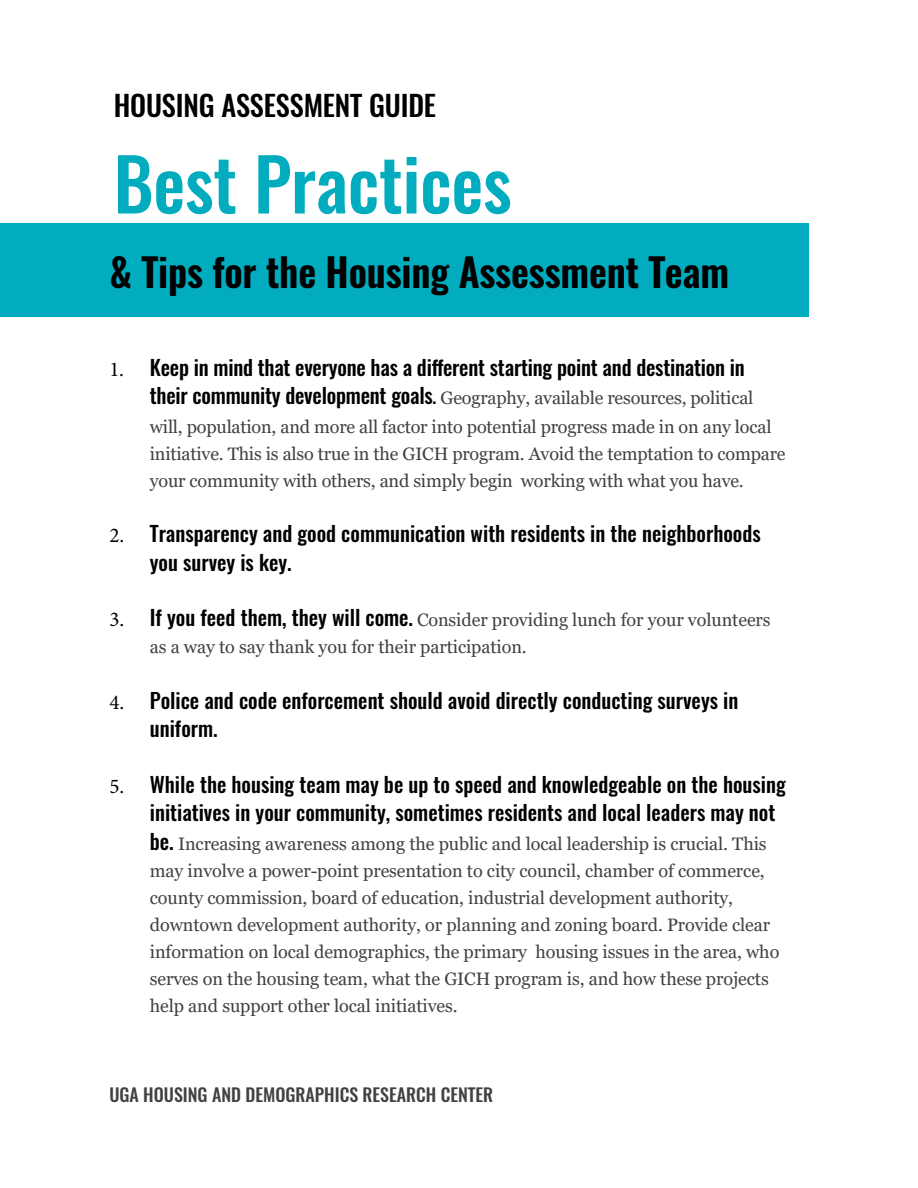
<style>
.page{position:relative;width:918px;height:1188px;background:#fff}
.page>*{position:absolute;margin:0;border:0;box-sizing:border-box;transform-origin:0 0}
.t1{font:500 72px "Oswald";letter-spacing:-.005em;color:#00acbd}
.t2{font:600 39px "Oswald";letter-spacing:-.005em;color:#000}
.t3{font:500 28.5px "Oswald";letter-spacing:-.005em;color:#000}
.t4{font:500 21px/28.5px "Oswald";color:#000}
.t5{font:18px/27px "Georgia";letter-spacing:-.005em;color:#414042}
.t6{font:500 18px "Oswald";color:#414042}
.s1{font-family:"Minion Pro";font-weight:400}
.s2{font-family:"Oswald";font-weight:500;font-size:21px;color:#000}
.s3{font-family:"Oswald";font-weight:500;color:#000}
.s4{font-family:"Minion Pro";font-size:21px;color:#000}
</style>
<div class="page">
<div style="left:0;top:223px;width:809px;height:94px;background:#00acbd"></div>
<h3 class="t3" style="left:114px;top:86px;width:324px">HOUSING ASSESSMENT GUIDE</h3>
<h1 class="t1" style="left:114px;top:134px;width:399px">Best Practices</h1>
<h2 class="t2" style="left:109px;top:245px;width:621px">&amp; Tips for the Housing Assessment Team</h2>
<p class="t4" style="left:109px;top:353px;width:637px"><span class="s1">1.</span> Keep in mind that everyone has a different starting point and destination in</p>
<p class="t5" style="left:150px;top:385px;width:637px;line-height:27.5px"><span class="s2">their community development goals</span><span class="s3">.</span> Geography, available resources, political will, population, and more all factor into potential progress made in on any local initiative. This is also true in the GICH program. Avoid the temptation to compare your community with others, and simply begin working with what you have.</p>
<p class="t4" style="left:150px;top:520px;width:612px;text-indent:-41px"><span class="s1">2.</span> Transparency and good communication with residents in the neighborhoods you survey is key.</p>
<p class="t5" style="left:150px;top:607px;width:622px;text-indent:-40px"><span class="s4">3.</span> <span class="s2">If you feed them, they will come.</span> Consider providing lunch for your volunteers as a way to say thank you for their participation.</p>
<p class="t4" style="left:150px;top:686px;width:590px;text-indent:-41px"><span class="s1">4.</span> Police and code enforcement should avoid directly conducting surveys in uniform.</p>
<p class="t4" style="left:150px;top:770px;width:637px;text-indent:-41px"><span class="s1">5.</span> While the housing team may be up to speed and knowledgeable on the housing initiatives in your community, sometimes residents and local leaders may not</p>
<p class="t5" style="left:150px;top:830px;width:631px"><span class="s2">be.</span> Increasing awareness among the public and local leadership is crucial. This may involve a power-point presentation to city council, chamber of commerce, county commission, board of education, industrial development authority, downtown development authority, or planning and zoning board. Provide clear information on local demographics, the primary housing issues in the area, who serves on the housing team, what the GICH program is, and how these projects help and support other local initiatives.</p>
<p class="t6" style="left:109px;top:1083px;width:385px">UGA HOUSING AND DEMOGRAPHICS RESEARCH CENTER</p>
</div>
